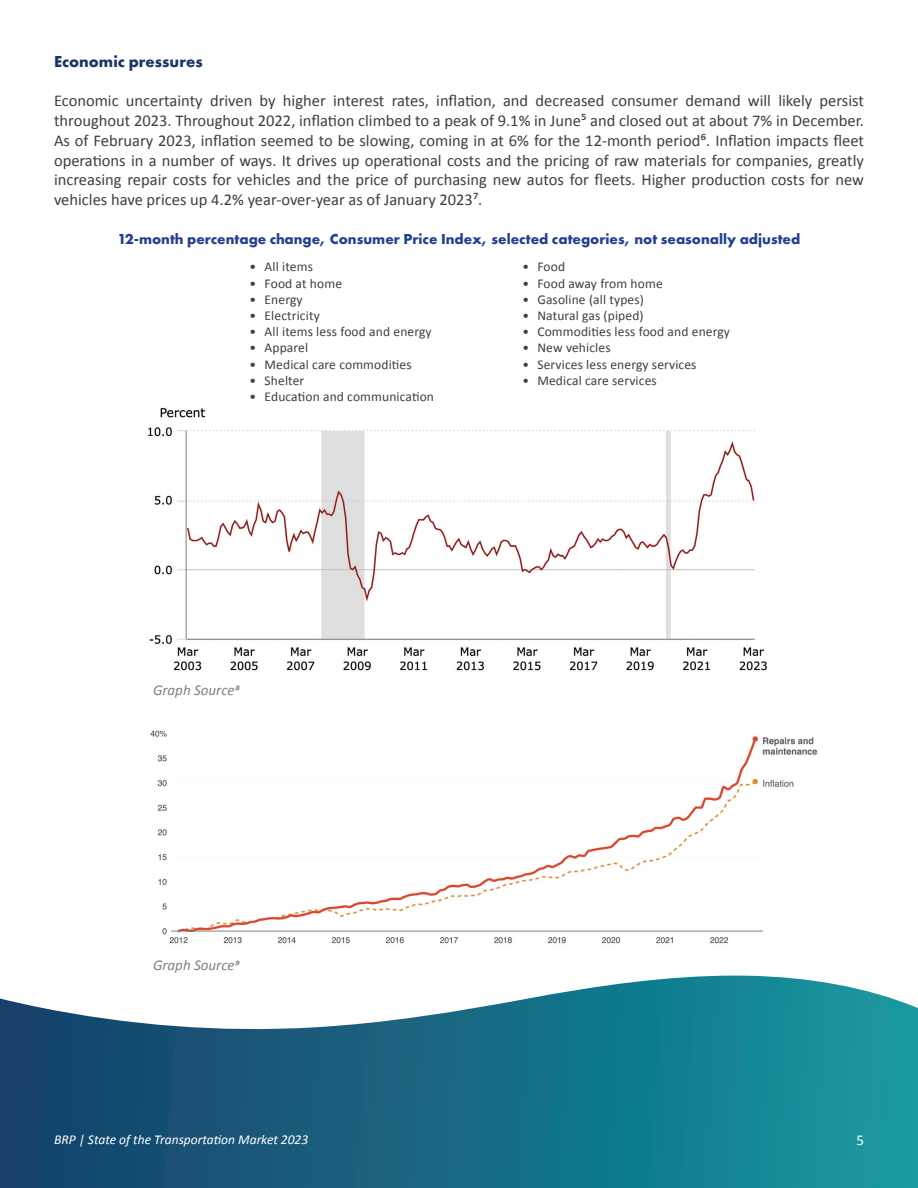
<style>
.page{position:relative;width:918px;height:1188px;background:#fff}
.page>*{position:absolute;margin:0;border:0;box-sizing:border-box;transform-origin:0 0}
.Body_copy{font:16.5px/19.8px "Calibri";color:#3f3f3f;text-align:justify}
.t1{font:700 16.5px "Futura PT";color:#1b3665}
.Body_copy-2{font:700 15px "Futura PT";color:#253f8e}
.Source{font:italic 15px "Calibri";color:#808080}
.t2{font:15px "Calibri";color:#fff}
.t3{font:13.5px "Calibri";letter-spacing:.01em;color:#3f3f3f}
.t4{font:italic 13.5px "Calibri";color:#fff}
</style>
<div class="page">
<img style="left:148px;top:407px;width:619px;height:264px">
<img style="left:150px;top:730px;width:667px;height:214px">
<svg style="left:0;top:976px;width:918px;height:212px;background:#347f94"></svg>
<h2 class="t1" style="left:54px;top:50px;width:150px">Economic pressures</h2>
<p class="Body_copy" style="left:54px;top:90px;width:812px">Economic uncertainty driven by higher interest rates, inflation, and decreased consumer demand will likely persist throughout 2023. Throughout 2022, inflation climbed to a peak of 9.1% in June⁵ and closed out at about 7% in December.<br>As of February 2023, inflation seemed to be slowing, coming in at 6% for the 12-month period⁶. Inflation impacts fleet operations in a number of ways. It drives up operational costs and the pricing of raw materials for companies, greatly increasing repair costs for vehicles and the price of purchasing new autos for fleets. Higher production costs for new vehicles have prices up 4.2% year-over-year as of January 2023⁷.</p>
<p class="Body_copy-2" style="left:118px;top:229px;width:684px">12-month percentage change, Consumer Price Index, selected categories, not seasonally adjusted</p>
<p class="t3" style="left:250px;top:258px;width:65px">• All items</p>
<p class="t3" style="left:250px;top:274px;width:94px">• Food at home</p>
<p class="t3" style="left:250px;top:290px;width:55px">• Energy</p>
<p class="t3" style="left:250px;top:306px;width:72px">• Electricity</p>
<p class="t3" style="left:250px;top:322px;width:184px">• All items less food and energy</p>
<p class="t3" style="left:250px;top:339px;width:60px">• Apparel</p>
<p class="t3" style="left:250px;top:355px;width:164px">• Medical care commodities</p>
<p class="t3" style="left:250px;top:371px;width:56px">• Shelter</p>
<p class="t3" style="left:250px;top:387px;width:186px">• Education and communication</p>
<p class="t3" style="left:522px;top:258px;width:44px">• Food</p>
<p class="t3" style="left:522px;top:274px;width:142px">• Food away from home</p>
<p class="t3" style="left:522px;top:290px;width:123px">• Gasoline (all types)</p>
<p class="t3" style="left:522px;top:306px;width:123px">• Natural gas (piped)</p>
<p class="t3" style="left:522px;top:322px;width:209px">• Commodities less food and energy</p>
<p class="t3" style="left:522px;top:339px;width:90px">• New vehicles</p>
<p class="t3" style="left:522px;top:355px;width:176px">• Services less energy services</p>
<p class="t3" style="left:522px;top:371px;width:136px">• Medical care services</p>
<p class="Source" style="left:153px;top:680px;width:88px">Graph Source8</p>
<p class="Source" style="left:153px;top:955px;width:88px">Graph Source9</p>
<p class="t4" style="left:54px;top:1130px;width:256px">BRP | State of the Transportation Market 2023</p>
<p class="t2" style="left:856px;top:1130px;width:9px">5</p>
</div>
